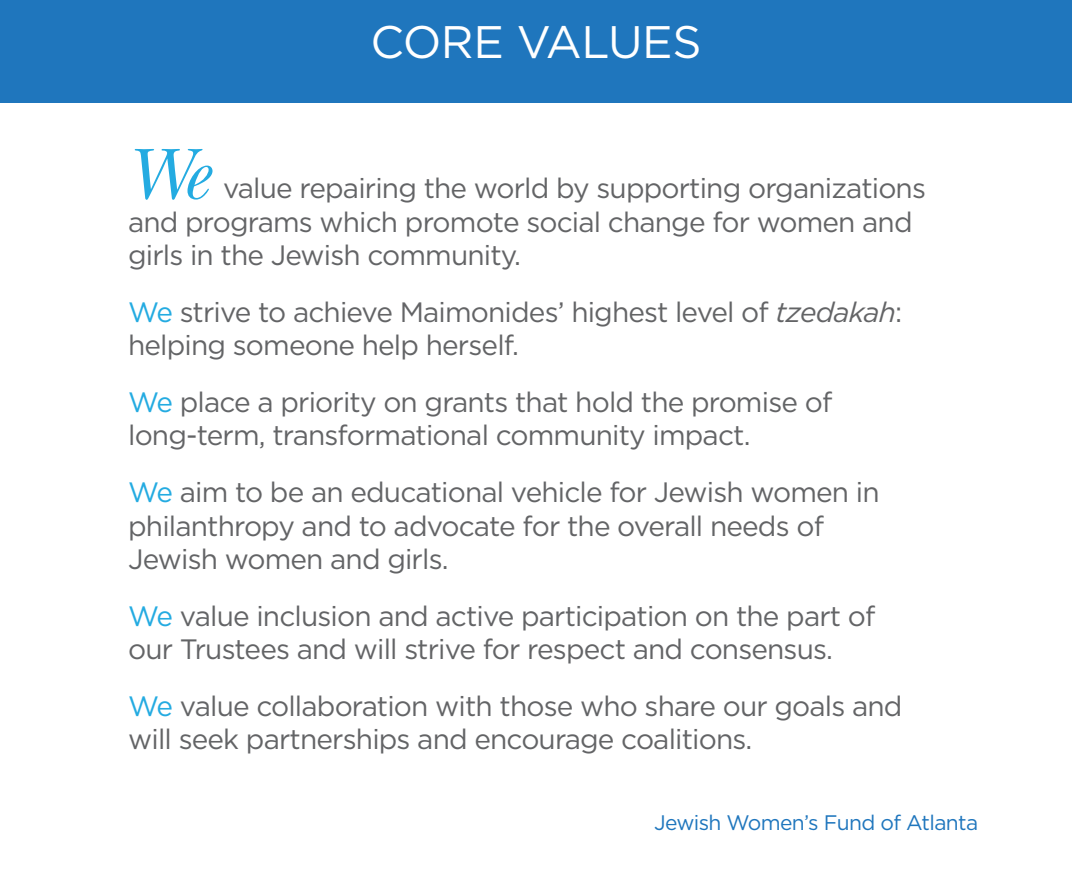
<style>
.page{position:relative;width:1072px;height:883px;background:#fff}
.page>*{position:absolute;margin:0;border:0;box-sizing:border-box;transform-origin:0 0}
.t1{font:73.5px "Baskerville Cyr LT Std Incline";color:#24abe1}
.t2{font:45.5px "Gotham";letter-spacing:-.01em;color:#fff}
.t3{font:28px/33.2px "Gotham";letter-spacing:-.03em;color:#636466}
.t4{font:21px "Gotham";letter-spacing:-.03em;color:#1f76bd}
.s1{color:#24abe1}
.s2{font-style:italic}
</style>
<div class="page">
<div style="left:0;top:0;width:1071px;height:102px;background:#1f76bd"></div>
<p class="t2" style="left:370px;top:12px;width:332px">CORE VALUES</p>
<p class="t1" style="left:128px;top:133px;width:87px">We</p>
<p class="t3" style="left:128px;top:171px;width:799px;text-indent:95px">value repairing the world by supporting organizations and programs which promote social change for women and girls in the Jewish community.</p>
<p class="t3" style="left:128px;top:294px;width:775px"><span class="s1">We</span> strive to achieve Maimonides’ highest level of <span class="s2">tzedakah</span>: helping someone help herself.</p>
<p class="t3" style="left:128px;top:385px;width:705px"><span class="s1">We</span> place a priority on grants that hold the promise of long-term, transformational community impact.</p>
<p class="t3" style="left:128px;top:475px;width:752px"><span class="s1">We</span> aim to be an educational vehicle for Jewish women in philanthropy and to advocate for the overall needs of<br>Jewish women and girls.</p>
<p class="t3" style="left:128px;top:598px;width:748px"><span class="s1">We</span> value inclusion and active participation on the part of our Trustees and will strive for respect and consensus.</p>
<p class="t3" style="left:128px;top:688px;width:775px"><span class="s1">We</span> value collaboration with those who share our goals and will seek partnerships and encourage coalitions.</p>
<p class="t4" style="left:654px;top:808px;width:325px">Jewish Women’s Fund of Atlanta</p>
</div>
